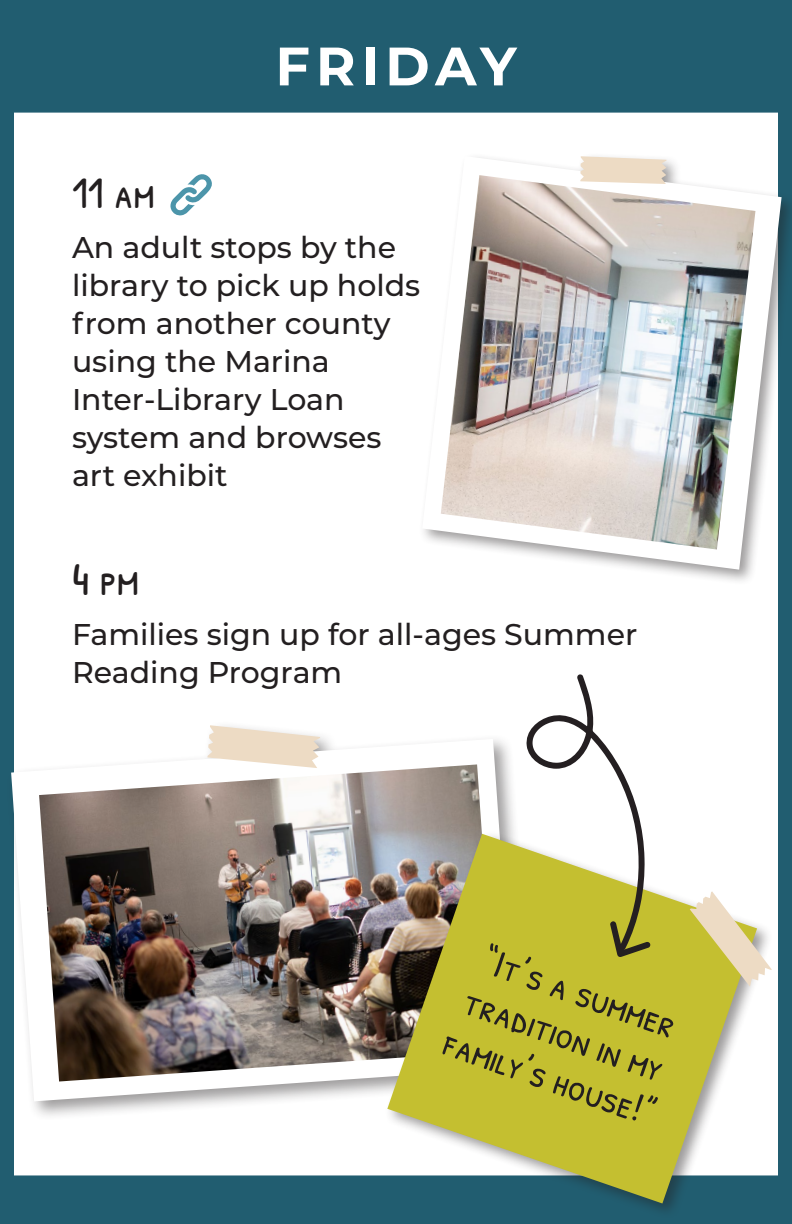
<style>
.page{position:relative;width:792px;height:1224px;background:#fff}
.page>*{position:absolute;margin:0;border:0;box-sizing:border-box;transform-origin:0 0}
.t1{font:700 54px "Montserrat";letter-spacing:.11em;color:#fff}
.t2{font:46px "Patrick Hand SC";color:#231f20}
.t3{font:44px "Patrick Hand SC";color:#231f20}
.t4{font:40px/45.2px "Patrick Hand SC";color:#231f20}
.t5{font:500 30px/38px "Montserrat";color:#231f20}
</style>
<div class="page">
<div style="left:0;top:10px;width:14px;height:1214px;background:#215d70"></div>
<div style="left:778px;top:10px;width:14px;height:1214px;background:#215d70"></div>
<div style="left:0;top:0;width:792px;height:112px;background:#215d70"></div>
<div style="left:0;top:0;width:792px;height:113px;border:2px solid #215d70"></div>
<div style="left:0;top:1176px;width:792px;height:48px;background:#215d70"></div>
<svg style="left:170px;top:174px;width:42px;height:42px"></svg>
<div style="left:6px;top:721px;width:529px;height:400px;background:#231f20;opacity:.45"></div>
<svg style="left:11px;top:739px;width:505px;height:362px"></svg>
<img style="left:39px;top:764px;width:458px;height:318px">
<svg style="left:207px;top:725px;width:113px;height:43px"></svg>
<div style="left:418px;top:152px;width:374px;height:434px;background:#231f20;opacity:.45"></div>
<svg style="left:422px;top:156px;width:360px;height:414px"></svg>
<img style="left:441px;top:175px;width:314px;height:375px">
<svg style="left:580px;top:156px;width:87px;height:28px;background:#eddecb"></svg>
<div style="left:384px;top:831px;width:389px;height:388px;background:#231f20;opacity:.45"></div>
<svg style="left:387px;top:834px;width:370px;height:369px;fill:#c4bf30"></svg>
<svg style="left:525px;top:674px;width:126px;height:283px"></svg>
<svg style="left:690px;top:891px;width:82px;height:96px"></svg>
<p class="t3" style="left:72px;top:162px;width:84px">11 am</p>
<p class="t1" style="left:275px;top:27px;width:243px">FRIDAY</p>
<p class="t5" style="left:72px;top:227px;width:350px">An adult stops by the library to pick up holds from another county using the Marina</p>
<p class="t5" style="left:72px;top:379px;width:311px">Inter-Library Loan system and browses</p>
<p class="t5" style="left:72px;top:455px;width:157px">art exhibit</p>
<p class="t2" style="left:72px;top:547px;width:68px">4 pm</p>
<p class="t5" style="left:72px;top:614px;width:567px">Families sign up for all-ages Summer<br>Reading Program</p>
<p class="t4" style="left:484px;top:932px;width:223px;rotate:20deg">“It’s a summer tradition in my family’s house!”</p>
</div>
